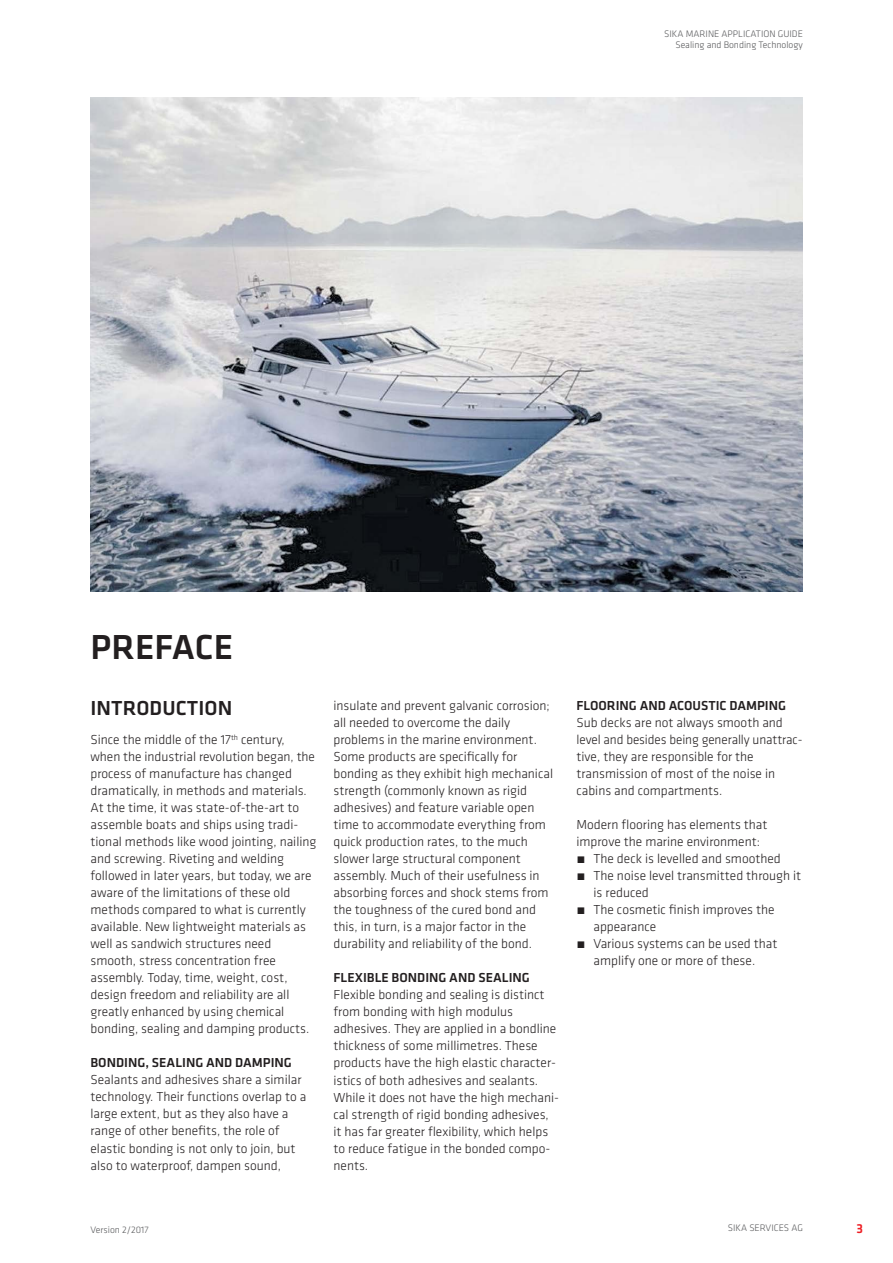
<style>
.page{position:relative;width:893px;height:1263px;background:#fff}
.page>*{position:absolute;margin:0;border:0;box-sizing:border-box;transform-origin:0 0}
.t1{font:500 36px "Klavika";letter-spacing:.005em;color:#231f20}
.t2{font:500 21px "Klavika";letter-spacing:.005em;color:#231f20}
.t3{font:300 13.5px/17px "Klavika";color:#231f20}
.t4{font:500 13.5px "Klavika";color:#231f20}
.t5{font:500 13.5px "Klavika";color:#ee1d23}
.t6{font:300 9.75px/11.2px "Klavika";color:#57585a;text-align:right}
</style>
<div class="page">
<img style="left:91px;top:98px;width:711px;height:493px">
<p class="t6" style="left:664px;top:28px;width:140px">SIKA MARINE APPLICATION GUIDE<br>Sealing and Bonding Technology</p>
<h1 class="t1" style="left:91px;top:623px;width:144px">PREFACE</h1>
<h2 class="t2" style="left:91px;top:694px;width:143px">INTRODUCTION</h2>
<p class="t3" style="left:91px;top:731px;width:227px">Since the middle of the 17<sup>th</sup> century, when the industrial revolution began, the process of manufacture has changed dramatically, in methods and materials.<br>At the time, it was state-of-the-art to assemble boats and ships using tradi&shy;tional methods like wood jointing, nailing and screwing. Riveting and welding followed in later years, but today, we are aware of the limitations of these old methods compared to what is currently available. New lightweight materials as well as sandwich structures need smooth, stress concentration free assembly. Today, time, weight, cost, design freedom and reliability are all greatly enhanced by using chemical bonding, sealing and damping products.</p>
<p class="t4" style="left:91px;top:1054px;width:203px">BONDING, SEALING AND DAMPING</p>
<p class="t3" style="left:91px;top:1071px;width:217px">Sealants and adhesives share a similar technology. Their functions overlap to a large extent, but as they also have a range of other benefits, the role of elastic bonding is not only to join, but also to waterproof, dampen sound,</p>
<p class="t3" style="left:333px;top:697px;width:221px">insulate and prevent galvanic corrosion; all needed to overcome the daily problems in the marine environment.<br>Some products are specifically for bonding as they exhibit high mechanical strength (commonly known as rigid adhesives) and feature variable open time to accommodate everything from quick production rates, to the much slower large structural component assembly. Much of their usefulness in absorbing forces and shock stems from the toughness of the cured bond and this, in turn, is a major factor in the durability and reliability of the bond.</p>
<p class="t4" style="left:333px;top:969px;width:198px">FLEXIBLE BONDING AND SEALING</p>
<p class="t3" style="left:333px;top:986px;width:227px">Flexible bonding and sealing is distinct from bonding with high modulus adhesives. They are applied in a bondline thickness of some millimetres. These products have the high elastic character&shy;istics of both adhesives and sealants.<br>While it does not have the high mechani&shy;cal strength of rigid bonding adhesives, it has far greater flexibility, which helps to reduce fatigue in the bonded compo&shy;nents.</p>
<p class="t4" style="left:576px;top:697px;width:211px">FLOORING AND ACOUSTIC DAMPING</p>
<p class="t3" style="left:576px;top:714px;width:227px">Sub decks are not always smooth and level and besides being generally unattrac&shy;tive, they are responsible for the transmission of most of the noise in cabins and compartments.</p>
<p class="t3" style="left:576px;top:816px;width:193px">Modern flooring has elements that</p>
<p class="t3" style="left:576px;top:833px;width:185px">improve the marine environment:</p>
<p class="t3" style="left:576px;top:850px;width:206px">́ The deck is levelled and smoothed</p>
<p class="t3" style="left:576px;top:867px;width:226px">́ The noise level transmitted through it</p>
<p class="t3" style="left:593px;top:884px;width:57px">is reduced</p>
<p class="t3" style="left:576px;top:901px;width:200px">́ The cosmetic finish improves the</p>
<p class="t3" style="left:593px;top:918px;width:64px">appearance</p>
<p class="t3" style="left:576px;top:935px;width:202px">́ Various systems can be used that</p>
<p class="t3" style="left:593px;top:952px;width:163px">amplify one or more of these.</p>
<p class="t6" style="left:91px;top:1224px;width:60px">Version 2/2017</p>
<p class="t6" style="left:728px;top:1222px;width:77px">SIKA SERVICES AG</p>
<p class="t5" style="left:857px;top:1219px;width:8px">3</p>
</div>
